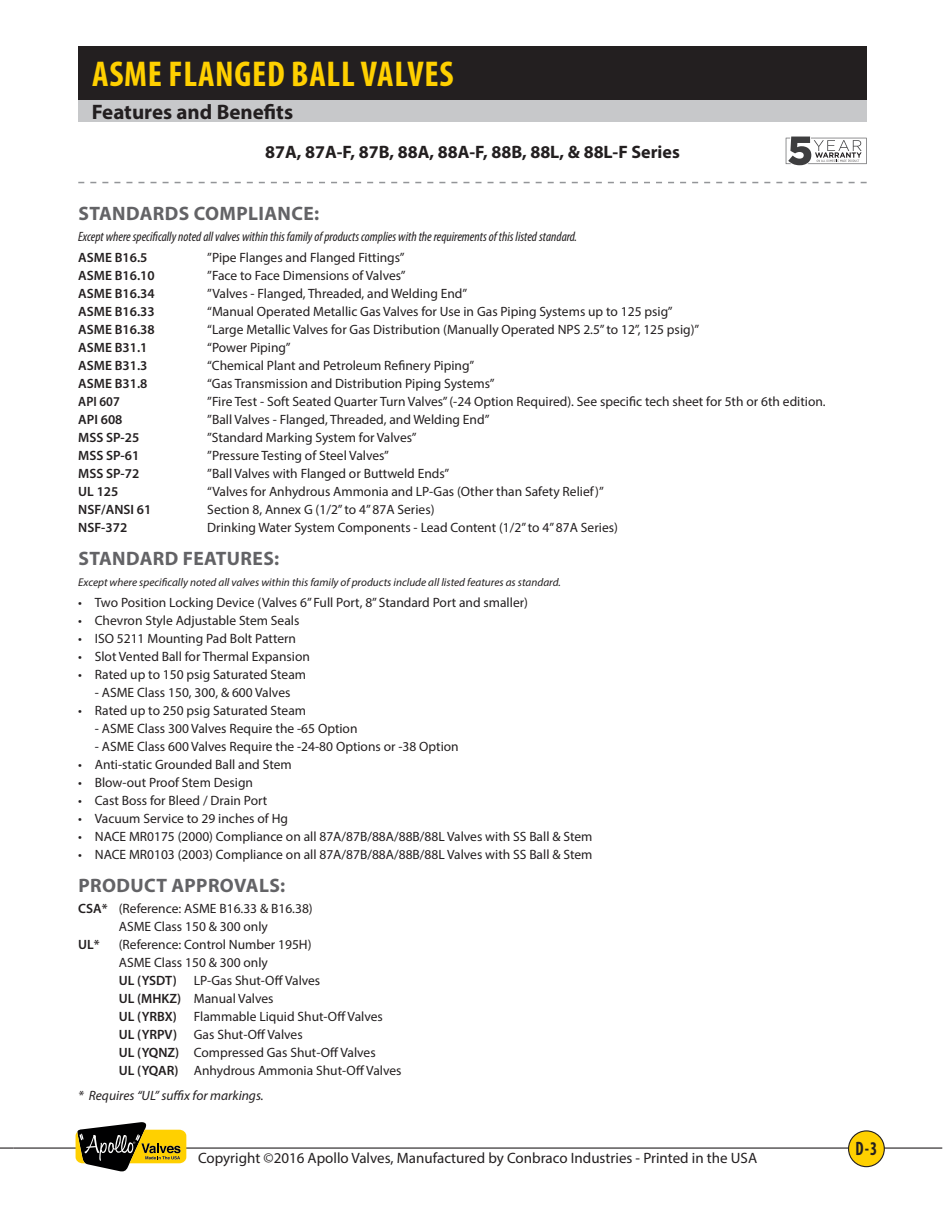
<style>
.page{position:relative;width:945px;height:1215px;background:#fff}
.page>*{position:absolute;margin:0;border:0;box-sizing:border-box;transform-origin:0 0}
.t1{font:700 condensed 36px "Myriad Pro";letter-spacing:.02em;color:#ffd000}
.t2{font:700 21px "Myriad Pro";color:#231f20}
.t3{font:700 19.5px "Myriad Pro";letter-spacing:.02em;color:#636366}
.t4{font:700 condensed 19.5px "Myriad Pro";color:#231f20;scale:.85 1}
.t5{font:700 18px "Myriad Pro";color:#231f20}
.t6{font:15px "Myriad Pro";color:#231f20}
.t7{font:13.5px/18px "Myriad Pro";color:#231f20}
.t8{font:600 13.5px "Myriad Pro";color:#231f20}
.t9{font:italic condensed 13.5px "Myriad Pro";color:#231f20}
.t10{font:italic 13.5px "Myriad Pro";color:#231f20}
.t11{font:600 13.5px "Myriad Pro";color:#231f20;scale:.94 1}
.t12{font:italic 11.25px "Myriad Pro";color:#231f20}
.s1{font-weight:600}
</style>
<div class="page">
<svg style="left:0;top:1148px;width:14px;height:1px"></svg>
<hr style="left:185px;top:1148px;width:757px;height:1px;background:#231f20">
<hr style="left:14px;top:1148px;width:63px;height:1px;background:#231f20">
<svg style="left:76px;top:1122px;width:110px;height:49px"></svg>
<div style="left:849px;top:1131px;width:35px;height:36px;background:#ffd000;border-radius:50%"></div>
<div style="left:848px;top:1130px;width:37px;height:37px;border:1px solid #231f20;border-radius:50%"></div>
<svg style="left:78px;top:182px;width:789px;height:1px"></svg>
<svg style="left:786px;top:137px;width:81px;height:28px"></svg>
<div style="left:78px;top:100px;width:789px;height:22px;background:#c7c8ca"></div>
<div style="left:78px;top:46px;width:789px;height:54px;background:#231f20"></div>
<h1 class="t1" style="left:92px;top:52px;width:363px">ASME FLANGED BALL VALVES</h1>
<h2 class="t2" style="left:92px;top:98px;width:203px">Features and Benefits</h2>
<h3 class="t5" style="left:265px;top:140px;width:416px">87A, 87A-F, 87B, 88A, 88A-F, 88B, 88L, &amp; 88L-F Series</h3>
<h3 class="t3" style="left:78px;top:200px;width:242px">STANDARDS COMPLIANCE:</h3>
<p class="t9" style="left:78px;top:228px;width:500px">Except where specifically noted all valves within this family of products complies with the requirements of this listed standard.</p>
<p class="t8" style="left:78px;top:248px;width:71px">ASME B16.5</p>
<p class="t7" style="left:207px;top:248px;width:199px">”Pipe Flanges and Flanged Fittings”</p>
<p class="t8" style="left:78px;top:266px;width:78px">ASME B16.10</p>
<p class="t7" style="left:207px;top:266px;width:200px">”Face to Face Dimensions of Valves”</p>
<p class="t8" style="left:78px;top:284px;width:78px">ASME B16.34</p>
<p class="t7" style="left:207px;top:284px;width:262px">”Valves - Flanged, Threaded, and Welding End”</p>
<p class="t8" style="left:78px;top:302px;width:78px">ASME B16.33</p>
<p class="t7" style="left:207px;top:302px;width:467px">“Manual Operated Metallic Gas Valves for Use in Gas Piping Systems up to 125 psig”</p>
<p class="t8" style="left:78px;top:320px;width:78px">ASME B16.38</p>
<p class="t7" style="left:207px;top:320px;width:494px">“Large Metallic Valves for Gas Distribution (Manually Operated NPS 2.5” to 12”, 125 psig)”</p>
<p class="t8" style="left:78px;top:338px;width:71px">ASME B31.1</p>
<p class="t7" style="left:207px;top:338px;width:85px">“Power Piping”</p>
<p class="t8" style="left:78px;top:356px;width:71px">ASME B31.3</p>
<p class="t7" style="left:207px;top:356px;width:268px">“Chemical Plant and Petroleum Refinery Piping”</p>
<p class="t8" style="left:78px;top:374px;width:71px">ASME B31.8</p>
<p class="t7" style="left:207px;top:374px;width:289px">“Gas Transmission and Distribution Piping Systems”</p>
<p class="t11" style="left:78px;top:392px;width:46px">API 607</p>
<p class="t7" style="left:207px;top:392px;width:620px">”Fire Test - Soft Seated Quarter Turn Valves” (-24 Option Required). See specific tech sheet for 5th or 6th edition.</p>
<p class="t8" style="left:78px;top:410px;width:46px">API 608</p>
<p class="t7" style="left:207px;top:410px;width:284px">”Ball Valves - Flanged, Threaded, and Welding End”</p>
<p class="t8" style="left:78px;top:428px;width:63px">MSS SP-25</p>
<p class="t7" style="left:207px;top:428px;width:211px">”Standard Marking System for Valves”</p>
<p class="t8" style="left:78px;top:446px;width:63px">MSS SP-61</p>
<p class="t7" style="left:207px;top:446px;width:183px">”Pressure Testing of Steel Valves”</p>
<p class="t8" style="left:78px;top:464px;width:63px">MSS SP-72</p>
<p class="t7" style="left:207px;top:464px;width:244px">”Ball Valves with Flanged or Buttweld Ends”</p>
<p class="t8" style="left:78px;top:482px;width:42px">UL 125</p>
<p class="t7" style="left:207px;top:482px;width:398px">“Valves for Anhydrous Ammonia and LP-Gas (Other than Safety Relief)”</p>
<p class="t8" style="left:78px;top:500px;width:75px">NSF/ANSI 61</p>
<p class="t7" style="left:207px;top:500px;width:229px">Section 8, Annex G (1/2” to 4” 87A Series)</p>
<p class="t8" style="left:78px;top:518px;width:50px">NSF-372</p>
<p class="t7" style="left:207px;top:518px;width:412px">Drinking Water System Components - Lead Content (1/2” to 4” 87A Series)</p>
<h3 class="t3" style="left:78px;top:545px;width:202px">STANDARD FEATURES:</h3>
<p class="t12" style="left:78px;top:575px;width:484px">Except where specifically noted all valves within this family of products include all listed features as standard.</p>
<p class="t7" style="left:78px;top:593px;width:451px">• Two Position Locking Device (Valves 6” Full Port, 8” Standard Port and smaller)</p>
<p class="t7" style="left:78px;top:611px;width:223px">• Chevron Style Adjustable Stem Seals</p>
<p class="t7" style="left:78px;top:629px;width:219px">• ISO 5211 Mounting Pad Bolt Pattern</p>
<p class="t7" style="left:78px;top:647px;width:233px">• Slot Vented Ball for Thermal Expansion</p>
<p class="t7" style="left:78px;top:665px;width:229px">• Rated up to 150 psig Saturated Steam</p>
<p class="t7" style="left:95px;top:683px;width:197px">- ASME Class 150, 300, &amp; 600 Valves</p>
<p class="t7" style="left:78px;top:701px;width:229px">• Rated up to 250 psig Saturated Steam</p>
<p class="t7" style="left:95px;top:719px;width:264px">- ASME Class 300 Valves Require the -65 Option</p>
<p class="t7" style="left:95px;top:737px;width:366px">- ASME Class 600 Valves Require the -24-80 Options or -38 Option</p>
<p class="t7" style="left:78px;top:755px;width:215px">• Anti-static Grounded Ball and Stem</p>
<p class="t7" style="left:78px;top:773px;width:176px">• Blow-out Proof Stem Design</p>
<p class="t7" style="left:78px;top:791px;width:191px">• Cast Boss for Bleed / Drain Port</p>
<p class="t7" style="left:78px;top:809px;width:211px">• Vacuum Service to 29 inches of Hg</p>
<p class="t7" style="left:78px;top:827px;width:516px">• NACE MR0175 (2000) Compliance on all 87A/87B/88A/88B/88L Valves with SS Ball &amp; Stem</p>
<p class="t7" style="left:78px;top:845px;width:516px">• NACE MR0103 (2003) Compliance on all 87A/87B/88A/88B/88L Valves with SS Ball &amp; Stem</p>
<h3 class="t3" style="left:78px;top:872px;width:208px">PRODUCT APPROVALS:</h3>
<p class="t7" style="left:78px;top:899px;width:236px;text-align:center"><span class="s1">CSA*</span> (Reference: ASME B16.33 &amp; B16.38)<br>ASME Class 150 &amp; 300 only</p>
<p class="t8" style="left:78px;top:935px;width:23px">UL*</p>
<p class="t7" style="left:119px;top:935px;width:194px">(Reference: Control Number 195H)<br>ASME Class 150 &amp; 300 only</p>
<p class="t8" style="left:119px;top:971px;width:60px">UL (YSDT)</p>
<p class="t7" style="left:119px;top:971px;width:203px;text-indent:75px">LP-Gas Shut-Off Valves<br><span class="s1">UL (MHKZ)</span> Manual Valves<br><span class="s1">UL (YRBX)</span></p>
<p class="t7" style="left:119px;top:1007px;width:284px;text-indent:75px">Flammable Liquid Shut-Off Valves <span class="s1">UL (YRPV)</span> Gas Shut-Off Valves<br><span class="s1">UL (YQNZ)</span> Compressed Gas Shut-Off Valves<br><span class="s1">UL (YQAR)</span> Anhydrous Ammonia Shut-Off Valves</p>
<p class="t10" style="left:78px;top:1087px;width:187px">* Requires “UL” suffix for markings.</p>
<p class="t6" style="left:198px;top:1149px;width:561px">Copyright ©2016 Apollo Valves, Manufactured by Conbraco Industries - Printed in the USA</p>
<h3 class="t4" style="left:855px;top:1136px;width:27px">D-3</h3>
</div>
